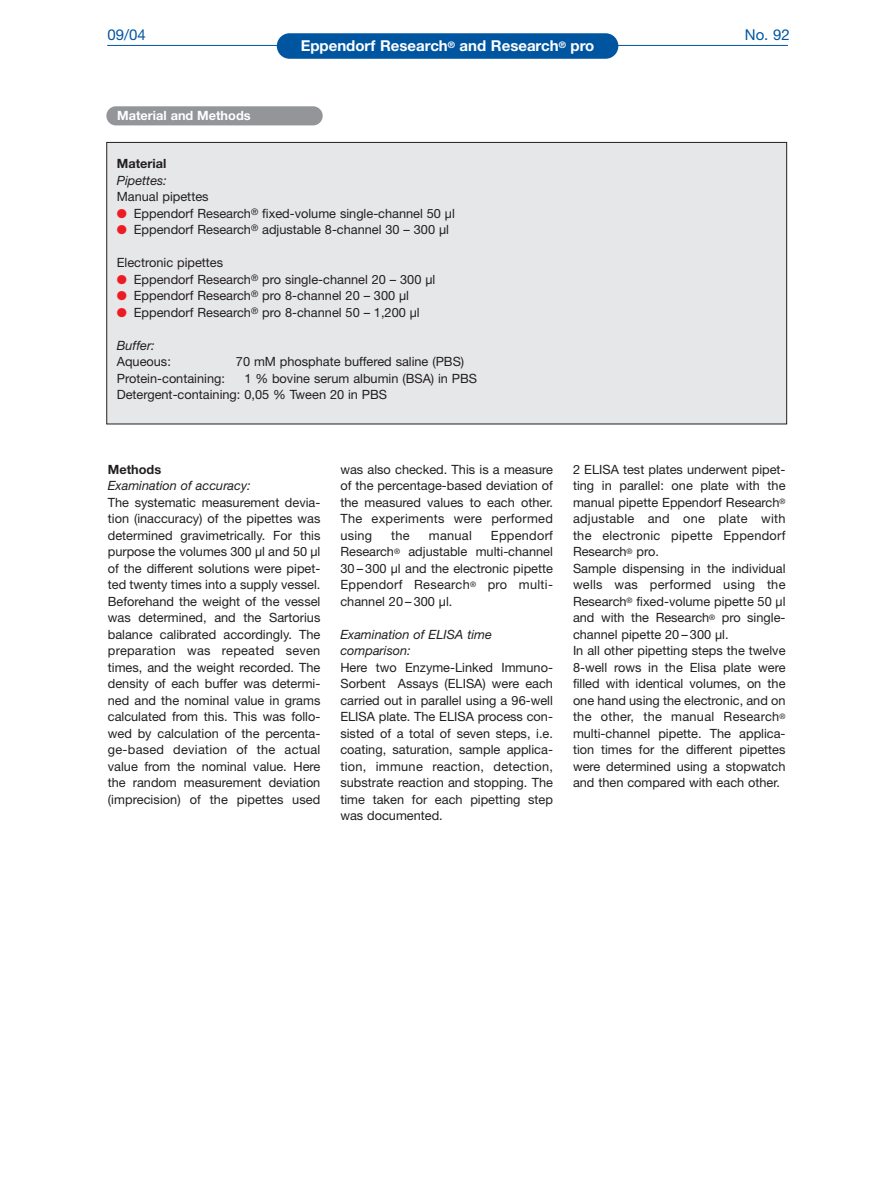
<style>
.page{position:relative;width:893px;height:1191px;background:#fff}
.page>*{position:absolute;margin:0;border:0;box-sizing:border-box;transform-origin:0 0}
.t1{font:700 15px "Helvetica Neue";color:#fff}
.t2{font:15px "Helvetica Neue";color:#0055a1}
.t3{font:12.75px/16.5px "Helvetica Neue";color:#231f20;text-align:justify}
.t4{font:italic 12.75px/16.5px "Helvetica Neue";color:#231f20}
.t5{font:700 12.75px "Helvetica Neue";color:#fff}
.t6{font:700 12.75px "Helvetica Neue";color:#231f20}
.s1{color:#ed1c24}
</style>
<div class="page">
<hr style="left:107px;top:45px;width:680px;height:1px;background:#0055a1">
<div style="left:277px;top:33px;width:341px;height:26px;background:#0055a1;border-radius:13px"></div>
<div style="left:107px;top:142px;width:679px;height:282px;background:#e6e7e8"></div>
<div style="left:106px;top:106px;width:217px;height:19px;background:#939598;border-radius:10px"></div>
<p class="t2" style="left:107px;top:29px;width:40px">09/04</p>
<p class="t2" style="left:744px;top:29px;width:46px">No. 92</p>
<p class="t1" style="left:301px;top:40px;width:295px">Eppendorf Research<sup>®</sup> and Research<sup>®</sup> pro</p>
<p class="t5" style="left:117px;top:111px;width:135px">Material and Methods</p>
<p class="t6" style="left:117px;top:159px;width:51px">Material</p>
<p class="t4" style="left:117px;top:173px;width:52px">Pipettes:</p>
<p class="t3" style="left:117px;top:190px;width:93px">Manual pipettes</p>
<p class="t3" style="left:117px;top:206px;width:339px"><span class="s1">●</span> Eppendorf Research<sup>®</sup> fixed-volume single-channel 50 µl</p>
<p class="t3" style="left:117px;top:223px;width:333px"><span class="s1">●</span> Eppendorf Research<sup>®</sup> adjustable 8-channel 30 – 300 µl</p>
<p class="t3" style="left:117px;top:256px;width:108px">Electronic pipettes</p>
<p class="t3" style="left:117px;top:272px;width:320px"><span class="s1">●</span> Eppendorf Research<sup>®</sup> pro single-channel 20 – 300 µl</p>
<p class="t3" style="left:117px;top:289px;width:294px"><span class="s1">●</span> Eppendorf Research<sup>®</sup> pro 8-channel 20 – 300 µl</p>
<p class="t3" style="left:117px;top:305px;width:304px"><span class="s1">●</span> Eppendorf Research<sup>®</sup> pro 8-channel 50 – 1,200 µl</p>
<p class="t4" style="left:117px;top:338px;width:39px">Buffer:</p>
<p class="t3" style="left:117px;top:355px;width:56px">Aqueous:</p>
<p class="t3" style="left:236px;top:355px;width:230px">70 mM phosphate buffered saline (PBS)</p>
<p class="t3" style="left:117px;top:371px;width:110px">Protein-containing:</p>
<p class="t3" style="left:117px;top:371px;width:362px;text-indent:128px">1 % bovine serum albumin (BSA) in PBS<br>Detergent-containing: 0,05 % Tween 20 in PBS</p>
<p class="t6" style="left:108px;top:464px;width:55px">Methods</p>
<p class="t4" style="left:108px;top:478px;width:144px">Examination of accuracy:</p>
<p class="t3" style="left:108px;top:495px;width:214px">The systematic measurement devia&shy;tion (inaccuracy) of the pipettes was determined gravimetrically. For this purpose the volumes 300 µl and 50 µl of the different solutions were pipet&shy;ted twenty times into a supply vessel.<br>Beforehand the weight of the vessel was determined, and the Sartorius balance calibrated accordingly. The preparation was repeated seven times, and the weight recorded. The density of each buffer was determi&shy;ned and the nominal value in grams calculated from this. This was follo&shy;wed by calculation of the percenta&shy;ge-based deviation of the actual value from the nominal value. Here the random measurement deviation (imprecision) of the pipettes used</p>
<p class="t3" style="left:340px;top:462px;width:214px">was also checked. This is a measure of the percentage-based deviation of the measured values to each other.<br>The experiments were performed using</p>
<p class="t3" style="left:340px;top:528px;width:214px;text-indent:150px">Eppendorf Research<sup>®</sup> adjustable multi-channel 30 – 300 µl and the electronic pipette Eppendorf Research<sup>®</sup> pro multi&shy;channel 20 – 300 µl.</p>
<p class="t4" style="left:340px;top:627px;width:153px">Examination of ELISA time comparison:</p>
<p class="t3" style="left:340px;top:660px;width:214px">Here two Enzyme-Linked Immuno-Sorbent Assays (ELISA) were each carried out in parallel using a 96-well ELISA plate. The ELISA process con&shy;sisted of a total of seven steps, i.e. coating, saturation, sample applica&shy;tion, immune reaction, detection, substrate reaction and stopping. The time taken for each pipetting step was documented.</p>
<p class="t3" style="left:391px;top:528px;width:20px">the</p>
<p class="t3" style="left:429px;top:528px;width:44px">manual</p>
<p class="t3" style="left:573px;top:462px;width:214px;text-align:left">2 ELISA test plates underwent pipet&shy;ting in parallel: one plate with the manual pipette Eppendorf Research<sup>® </sup>adjustable and one plate with the electronic pipette Eppendorf Research<sup>®</sup> pro.<br>Sample dispensing in the individual wells was performed using the Research<sup>®</sup> fixed-volume pipette 50 µl and with the Research<sup>®</sup> pro single&shy;channel pipette 20 – 300 µl.<br>In all other pipetting steps the twelve 8-well rows in the Elisa plate were filled with identical volumes, on the one hand using the electronic, and on the other, the manual Research<sup>® </sup>multi-channel pipette. The applica&shy;tion times for the different pipettes were determined using a stopwatch and then compared with each other.</p>
</div>
